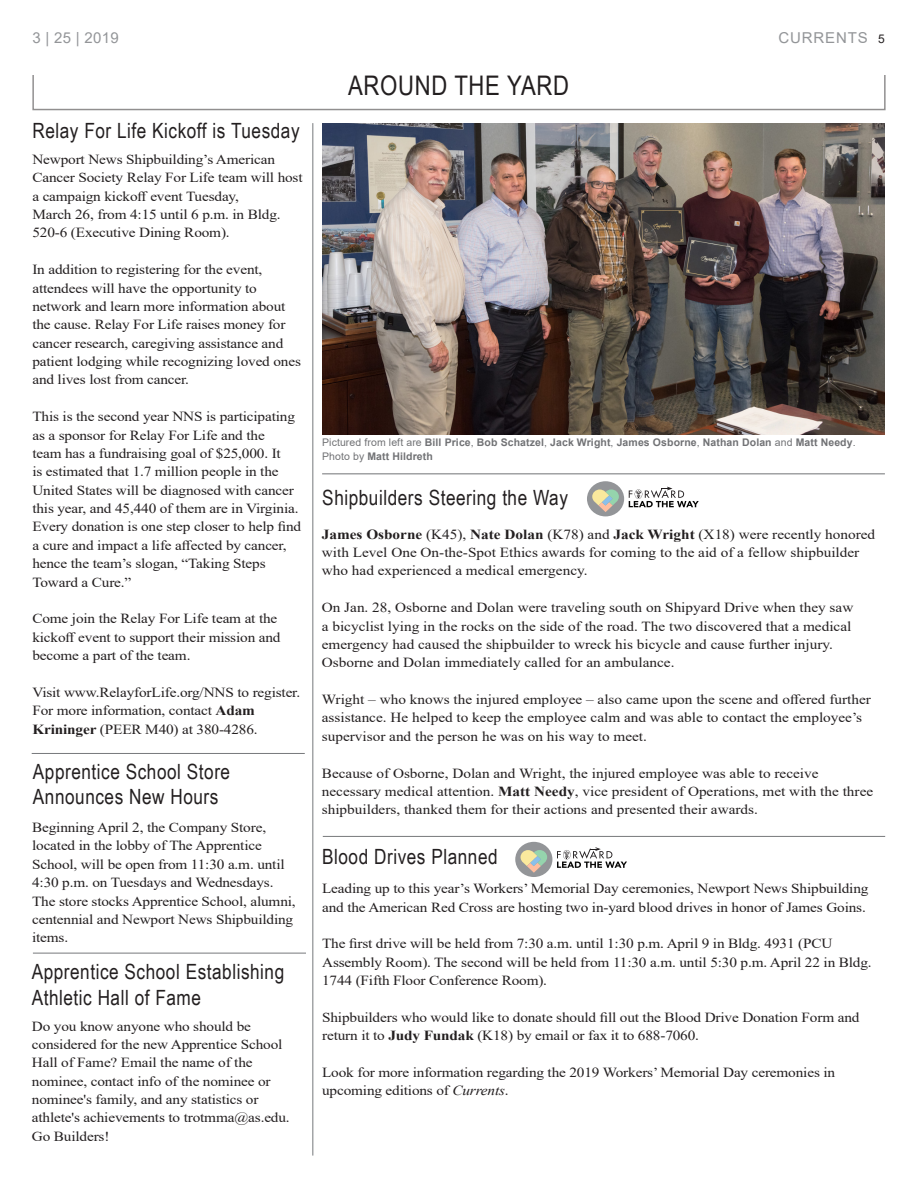
<style>
.page{position:relative;width:918px;height:1188px;background:#fff}
.page>*{position:absolute;margin:0;border:0;box-sizing:border-box;transform-origin:0 0}
.Table_of_Contents{font:27px "Arial Narrow";letter-spacing:.025em;color:#231f20}
.NEW_Currents_Body_Co{font:21px/25.5px "Arial Narrow";letter-spacing:.025em;color:#231f20}
.t1{font:15px "Arial";letter-spacing:.055em;color:#939598}
.Table_of_Contents-2{font:13.8px/18.3px "Times New Roman";letter-spacing:-.01em;color:#231f20;scale:1.1 1}
.Table_of_Contents-3{font:12px "Arial";color:#231f20}
.t2{font:700 10.5px/13.5px "Arial";letter-spacing:.01em;color:#717275}
.s1{color:#fff}
.s2{font-weight:700}
.s3{font-weight:400}
.s4{font-style:italic}
</style>
<div class="page">
<img style="left:323px;top:123px;width:562px;height:311px">
<hr style="left:322px;top:473px;width:563px;height:1px;background:#717275">
<hr style="left:312px;top:123px;width:1px;height:1033px;background:#76787b">
<hr style="left:32px;top:753px;width:273px;height:1px;background:#76787b">
<hr style="left:33px;top:953px;width:273px;height:1px;background:#76787b">
<hr style="left:323px;top:836px;width:562px;height:1px;background:#76787b">
<svg style="left:629px;top:487px;width:70px;height:20px"></svg>
<div style="left:587px;top:481px;width:37px;height:35px;background:#939598;border-radius:50%"></div>
<svg style="left:592px;top:489px;width:27px;height:23px"></svg>
<svg style="left:557px;top:847px;width:70px;height:21px"></svg>
<div style="left:515px;top:842px;width:37px;height:35px;background:#939598;border-radius:50%"></div>
<svg style="left:521px;top:850px;width:26px;height:23px"></svg>
<p class="t1" style="left:32px;top:28px;width:88px">3 | 25 | 2019</p>
<p class="t1" style="left:779px;top:28px;width:108px">CURRENTS <span class="s1">3</span></p>
<p class="Table_of_Contents-3" style="left:878px;top:31px;width:8px">5</p>
<p class="NEW_Currents_Body_Co" style="left:32px;top:117px;width:269px">Relay For Life Kickoff is Tuesday</p>
<p class="Table_of_Contents-2" style="left:32px;top:150px;width:247px">Newport News Shipbuilding’s American Cancer Society Relay For Life team will host a campaign kickoff event Tuesday,<br>March 26, from 4:15 until 6 p.m. in Bldg.<br>520-6 (Executive Dining Room).</p>
<p class="Table_of_Contents-2" style="left:32px;top:260px;width:246px">In addition to registering for the event, attendees will have the opportunity to network and learn more information about the cause. Relay For Life raises money for cancer research, caregiving assistance and patient lodging while recognizing loved ones and lives lost from cancer.</p>
<p class="Table_of_Contents-2" style="left:32px;top:407px;width:246px">This is the second year NNS is participating as a sponsor for Relay For Life and the<br>team has a fundraising goal of $25,000. It<br>is estimated that 1.7 million people in the United States will be diagnosed with cancer this year, and 45,440 of them are in Virginia.<br>Every donation is one step closer to help find a cure and impact a life affected by cancer, hence the team’s slogan, “Taking Steps Toward a Cure.”</p>
<p class="Table_of_Contents-2" style="left:32px;top:609px;width:227px">Come join the Relay For Life team at the kickoff event to support their mission and become a part of the team.</p>
<p class="Table_of_Contents-2" style="left:32px;top:683px;width:245px">Visit www.RelayforLife.org/NNS to register.<br>For more information, contact <span class="s2">Adam<br>Krininger</span> (PEER M40) at 380-4286.</p>
<p class="NEW_Currents_Body_Co" style="left:33px;top:758px;width:199px">Apprentice School Store<br>Announces New Hours</p>
<p class="Table_of_Contents-2" style="left:32px;top:818px;width:241px">Beginning April 2, the Company Store, located in the lobby of The Apprentice School, will be open from 11:30 a.m. until 4:30 p.m. on Tuesdays and Wednesdays.<br>The store stocks Apprentice School, alumni, centennial and Newport News Shipbuilding items.</p>
<p class="NEW_Currents_Body_Co" style="left:32px;top:959px;width:254px">Apprentice School Establishing<br>Athletic Hall of Fame</p>
<p class="Table_of_Contents-2" style="left:32px;top:1016px;width:236px">Do you know anyone who should be considered for the new Apprentice School Hall of Fame? Email the name of the nominee, contact info of the nominee or nominee's family, and any statistics or athlete's achievements to trotmma@as.edu.<br>Go Builders!</p>
<p class="Table_of_Contents" style="left:348px;top:65px;width:223px">AROUND THE YARD</p>
<p class="t2" style="left:322px;top:436px;width:535px"><span class="s3">Pictured from left are</span> Bill Price<span class="s3">,</span> Bob Schatzel<span class="s3">,</span> Jack Wright<span class="s3">,</span> James Osborne<span class="s3">,</span> Nathan Dolan <span class="s3">and</span> Matt Needy<span class="s3">.<br>Photo by</span> Matt Hildreth</p>
<p class="NEW_Currents_Body_Co" style="left:322px;top:484px;width:247px">Shipbuilders Steering the Way</p>
<p class="Table_of_Contents-2" style="left:322px;top:524px;width:505px"><span class="s2">James Osborne</span> (K45), <span class="s2">Nate Dolan</span> (K78) and <span class="s2">Jack Wright</span> (X18) were recently honored with Level One On-the-Spot Ethics awards for coming to the aid of a fellow shipbuilder who had experienced a medical emergency.</p>
<p class="Table_of_Contents-2" style="left:322px;top:598px;width:485px">On Jan. 28, Osborne and Dolan were traveling south on Shipyard Drive when they saw a bicyclist lying in the rocks on the side of the road. The two discovered that a medical emergency had caused the shipbuilder to wreck his bicycle and cause further injury.<br>Osborne and Dolan immediately called for an ambulance.</p>
<p class="Table_of_Contents-2" style="left:322px;top:690px;width:501px">Wright – who knows the injured employee – also came upon the scene and offered further assistance. He helped to keep the employee calm and was able to contact the employee’s supervisor and the person he was on his way to meet.</p>
<p class="Table_of_Contents-2" style="left:322px;top:763px;width:503px">Because of Osborne, Dolan and Wright, the injured employee was able to receive necessary medical attention. <span class="s2">Matt Needy</span>, vice president of Operations, met with the three shipbuilders, thanked them for their actions and presented their awards.</p>
<p class="NEW_Currents_Body_Co" style="left:322px;top:843px;width:177px">Blood Drives Planned</p>
<p class="Table_of_Contents-2" style="left:322px;top:879px;width:498px">Leading up to this year’s Workers’ Memorial Day ceremonies, Newport News Shipbuilding and the American Red Cross are hosting two in-yard blood drives in honor of James Goins.</p>
<p class="Table_of_Contents-2" style="left:322px;top:934px;width:501px">The first drive will be held from 7:30 a.m. until 1:30 p.m. April 9 in Bldg. 4931 (PCU<br>Assembly Room). The second will be held from 11:30 a.m. until 5:30 p.m. April 22 in Bldg.<br>1744 (Fifth Floor Conference Room).</p>
<p class="Table_of_Contents-2" style="left:322px;top:1008px;width:490px">Shipbuilders who would like to donate should fill out the Blood Drive Donation Form and return it to <span class="s2">Judy Fundak</span> (K18) by email or fax it to 688-7060.</p>
<p class="Table_of_Contents-2" style="left:322px;top:1063px;width:468px">Look for more information regarding the 2019 Workers’ Memorial Day ceremonies in upcoming editions of <span class="s4">Currents</span>.</p>
</div>
